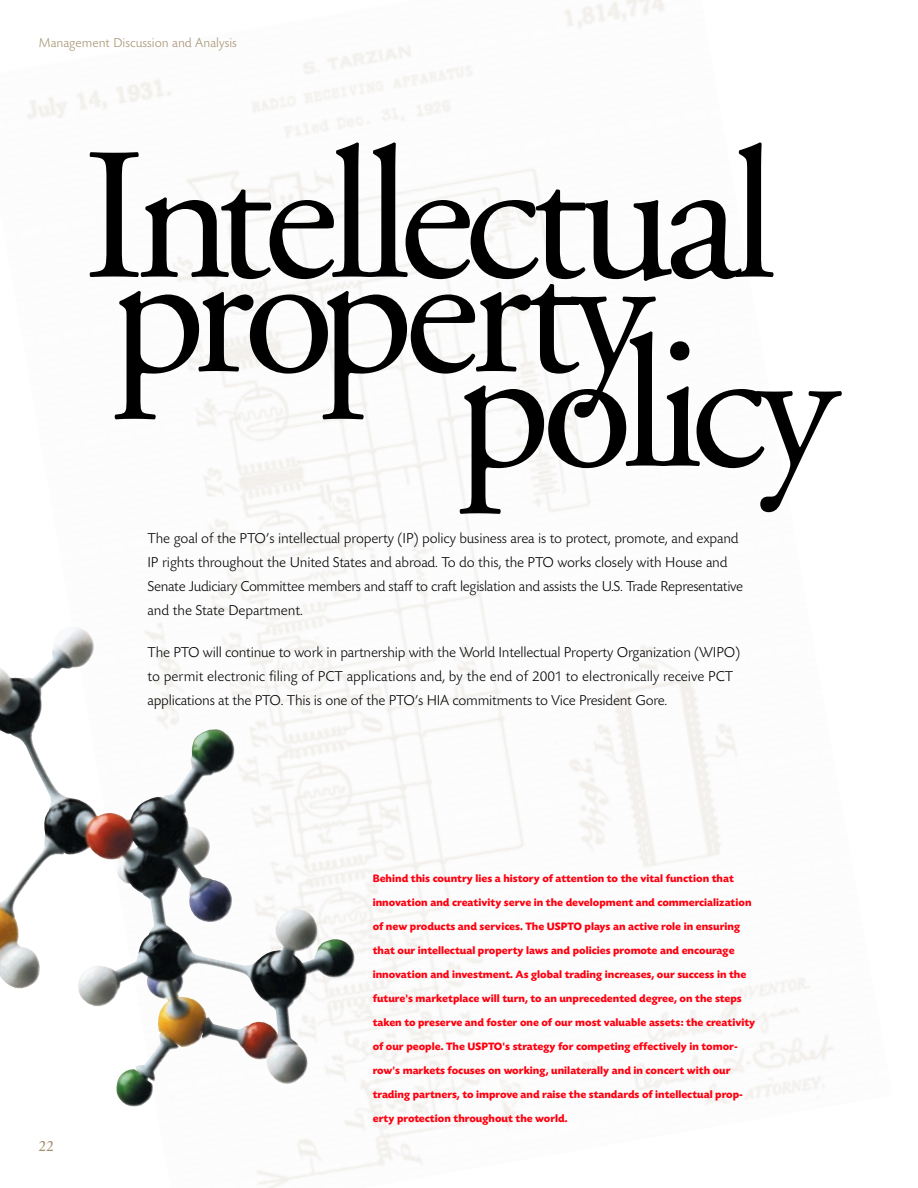
<style>
.page{position:relative;width:918px;height:1188px;background:#fff}
.page>*{position:absolute;margin:0;border:0;box-sizing:border-box;transform-origin:0 0}
.t1{font:187.5px "Adobe Garamond";letter-spacing:-.05em;color:#000}
.t2{font:300 15px/24px "Today SB";letter-spacing:-.015em;color:#000}
.t3{font:15px "Stempel Garamond";color:#a59171}
.t4{font:300 13.5px "Today SB";color:#a59171}
.t5{font:700 11.25px/24px "Today SB";color:#ff000f}
</style>
<div class="page">
<img style="left:27px;top:0;width:806px;height:1188px">
<img style="left:0;top:626px;width:355px;height:458px">
<p class="t4" style="left:39px;top:38px;width:200px">Management Discussion and Analysis</p>
<h1 class="t1" style="left:82px;top:141px;width:696px">Intellectual</h1>
<h1 class="t1" style="left:111px;top:236px;width:543px">property</h1>
<h1 class="t1" style="left:456px;top:330px;width:384px">policy</h1>
<p class="t2" style="left:148px;top:528px;width:597px">The goal of the PTO’s intellectual property (IP) policy business area is to protect, promote, and expand IP rights throughout the United States and abroad. To do this, the PTO works closely with House and Senate Judiciary Committee members and staff to craft legislation and assists the U.S. Trade Representative and the State Department.</p>
<p class="t2" style="left:148px;top:642px;width:594px">The PTO will continue to work in partnership with the World Intellectual Property Organization (WIPO) to permit electronic filing of PCT applications and, by the end of 2001 to electronically receive PCT applications at the PTO. This is one of the PTO’s HIA commitments to Vice President Gore.</p>
<h2 class="t3" style="left:39px;top:1139px;width:16px">22</h2>
<p class="t5" style="left:373px;top:867px;width:384px">Behind this country lies a history of attention to the vital function that innovation and creativity serve in the development and commercialization of new products and services. The USPTO plays an active role in ensuring that our intellectual property laws and policies promote and encourage innovation and investment. As global trading increases, our success in the future's marketplace will turn, to an unprecedented degree, on the steps taken to preserve and foster one of our most valuable assets: the creativity of our people. The USPTO's strategy for competing effectively in tomor&shy;row's markets focuses on working, unilaterally and in concert with our trading partners, to improve and raise the standards of intellectual prop&shy;erty protection throughout the world.</p>
</div>
